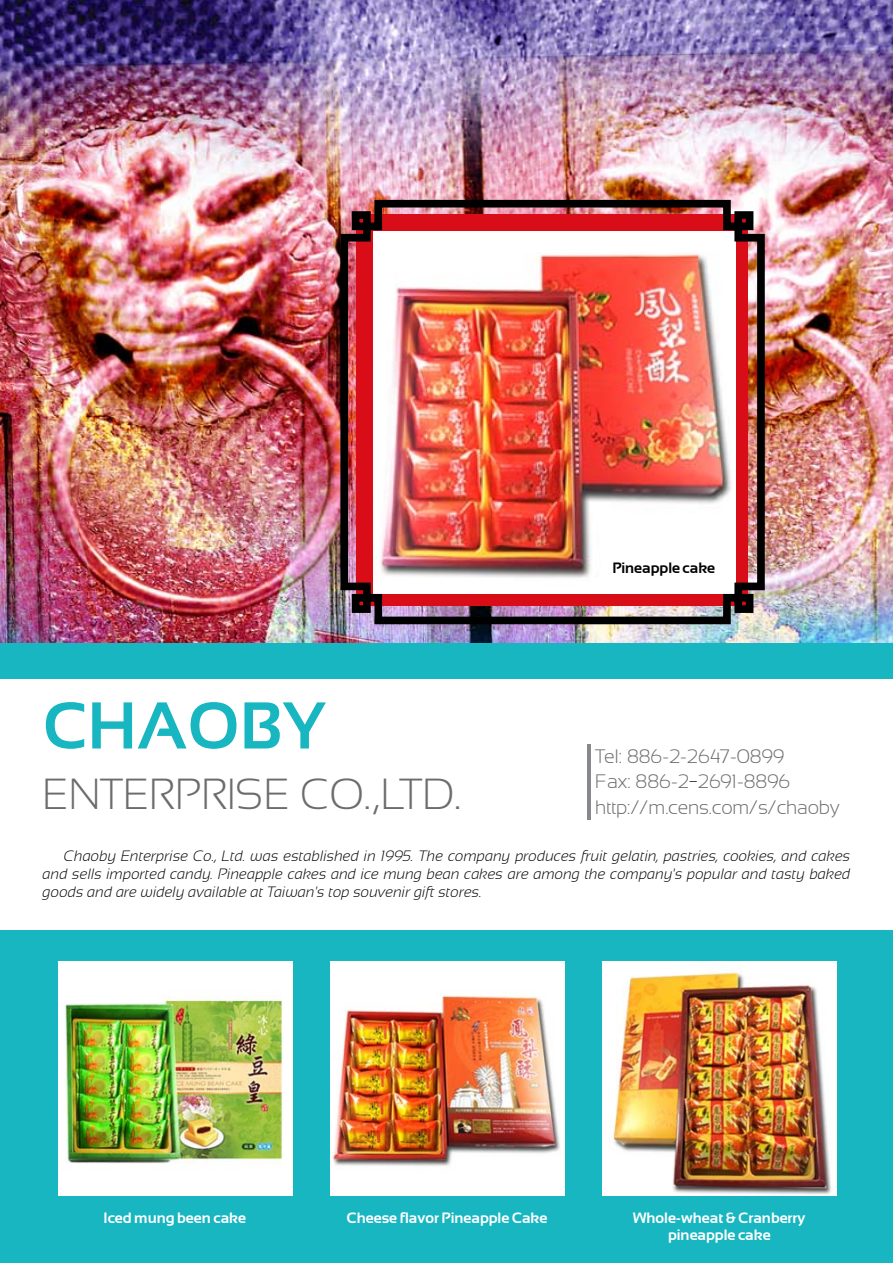
<style>
.page{position:relative;width:893px;height:1263px;background:#fff}
.page>*{position:absolute;margin:0;border:0;box-sizing:border-box;transform-origin:0 0}
.t1{font:700 66px "Sansation";color:#17b6c0}
.t2{font:300 43.5px "Sansation";color:#6d6c6c}
.t3{font:300 19.5px/25.5px "Sansation";color:#6d6c6c}
.t4{font:italic 300 15px/18px "Sansation";color:#000;text-align:justify}
.t5{font:700 15px/17.2px "Sansation";color:#fff;text-align:center}
.t6{font:700 15px "Sansation";color:#000}
.s1{font-family:"DF Kai Shu SB Estd BF";font-weight:400;font-size:18px;color:#000}
</style>
<div class="page">
<img style="left:0;top:0;width:893px;height:643px">
<img style="left:337px;top:196px;width:432px;height:432px">
<div style="left:0;top:643px;width:893px;height:620px;background:#17b6c0"></div>
<div style="left:0;top:679px;width:893px;height:251px;background:#fff"></div>
<hr style="left:587px;top:744px;width:3px;height:76px;background:#86888a">
<svg style="left:609px;top:559px;width:110px;height:21px"></svg>
<img style="left:58px;top:961px;width:234px;height:234px">
<img style="left:330px;top:961px;width:234px;height:234px">
<img style="left:602px;top:961px;width:234px;height:234px">
<p class="t6" style="left:612px;top:560px;width:104px">Pineapple cake</p>
<h1 class="t1" style="left:43px;top:689px;width:283px">CHAOBY</h1>
<h2 class="t2" style="left:43px;top:770px;width:420px">ENTERPRISE CO.,LTD.</h2>
<h3 class="t3" style="left:595px;top:743px;width:246px">Tel: 886-2-2647-0899<br>Fax: 886-2<span class="s1">-</span>2691-8896 http://m.cens.com/s/chaoby</h3>
<p class="t4" style="left:43px;top:847px;width:809px;text-indent:21px">Chaoby Enterprise Co., Ltd. was established in 1995. The company produces fruit gelatin, pastries, cookies, and cakes and sells imported candy. Pineapple cakes and ice mung bean cakes are among the company's popular and tasty baked goods and are widely available at Taiwan's top souvenir gift stores.</p>
<p class="t5" style="left:104px;top:1209px;width:144px">Iced mung been cake</p>
<p class="t5" style="left:347px;top:1209px;width:202px">Cheese flavor Pineapple Cake</p>
<p class="t5" style="left:633px;top:1209px;width:174px">Whole-wheat &amp; Cranberry pineapple cake</p>
</div>
